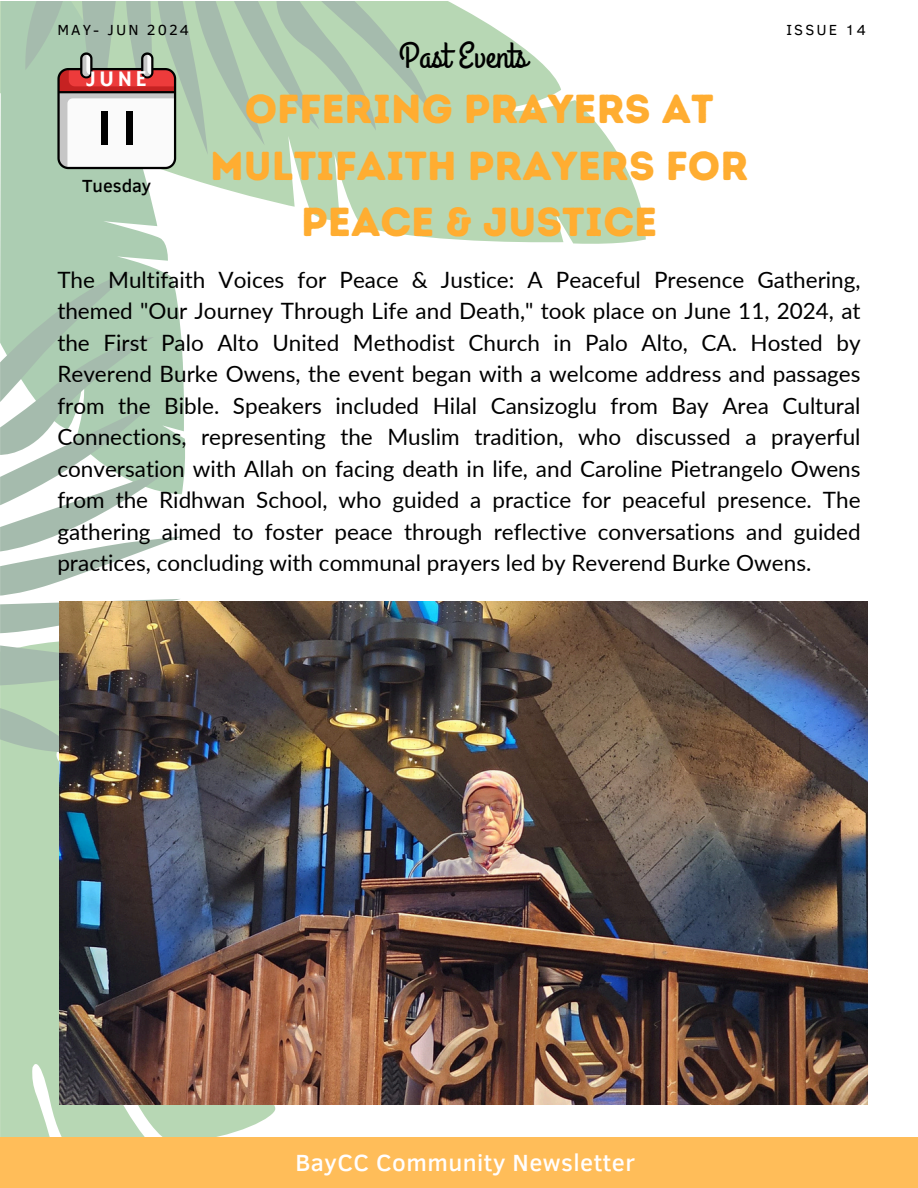
<style>
.page{position:relative;width:918px;height:1188px;background:#fff}
.page>*{position:absolute;margin:0;border:0;box-sizing:border-box;transform-origin:0 0}
.t1{font:52.05px "Hammersmith One";color:#000}
.t2{font:40.5px/56.2px "Intro Rust Base";color:#ffad31;text-align:center}
.t3{font:36px "Grand Hotel";color:#000}
.t4{font:500 24px "Clear Sans";letter-spacing:.02em;color:#fffefe}
.t5{font:22.65px "Hammersmith One";color:#fff}
.t6{font:22.5px/31.5px "Lato";color:#000;text-align:justify}
.t7{font:500 18px "Clear Sans";color:#000}
.t8{font:15px "Clear Sans";letter-spacing:.14em;color:#000}
</style>
<div class="page">
<svg style="left:0;top:753px;width:392px;height:384px;fill:#b7d7b4"></svg>
<svg style="left:432px;top:1px;width:214px;height:243px;fill:#b7d7b4"></svg>
<svg style="left:0;top:1px;width:432px;height:752px"></svg>
<div style="left:0;top:1137px;width:918px;height:51px;background:#ffbd59"></div>
<svg style="left:57px;top:52px;width:119px;height:117px"></svg>
<img style="left:60px;top:601px;width:807px;height:503px">
<p class="t8" style="left:57px;top:19px;width:133px">MAY- JUN 2024</p>
<p class="t5" style="left:87px;top:66px;width:62px">JUNE</p>
<p class="t1" style="left:96px;top:98px;width:44px">11</p>
<p class="t7" style="left:82px;top:172px;width:71px">Tuesday</p>
<h4 class="t3" style="left:399px;top:33px;width:130px">Past Events</h4>
<h2 class="t2" style="left:210px;top:81px;width:540px">OFFERING PRAYERS AT<br>MULTIFAITH PRAYERS FOR<br>PEACE &amp; JUSTICE</h2>
<h5 class="t8" style="left:787px;top:19px;width:81px">ISSUE 14</h5>
<p class="t6" style="left:57px;top:263px;width:805px">The Multifaith Voices for Peace &amp; Justice: A Peaceful Presence Gathering, themed "Our Journey Through Life and Death," took place on June 11, 2024, at the First Palo Alto United Methodist Church in Palo Alto, CA. Hosted by Reverend Burke Owens, the event began with a welcome address and passages from the Bible. Speakers included Hilal Cansizoglu from Bay Area Cultural Connections, representing the Muslim tradition, who discussed a prayerful conversation with Allah on facing death in life, and Caroline Pietrangelo Owens from the Ridhwan School, who guided a practice for peaceful presence. The gathering aimed to foster peace through reflective conversations and guided practices, concluding with communal prayers led by Reverend Burke Owens.</p>
<h1 class="t4" style="left:295px;top:1145px;width:341px">BayCC Community Newsletter</h1>
</div>
